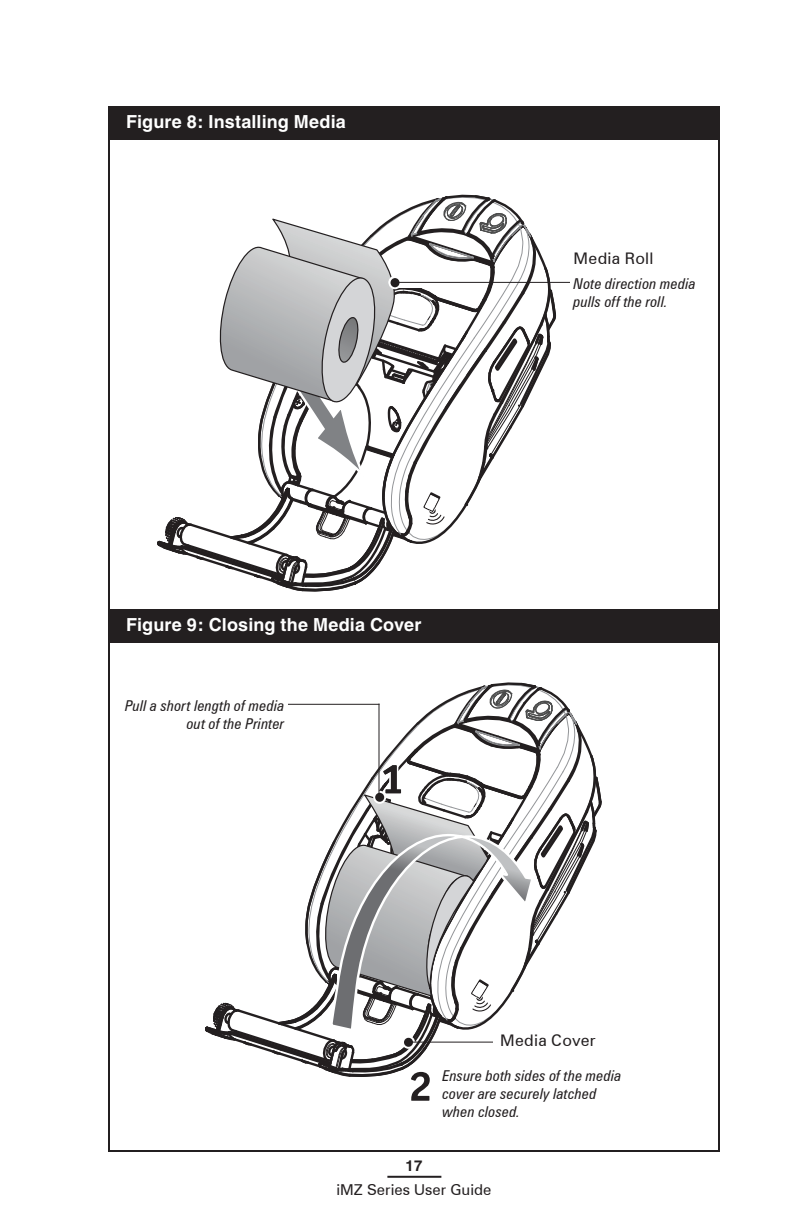
<style>
.page{position:relative;width:792px;height:1224px;background:#fff}
.page>*{position:absolute;margin:0;border:0;box-sizing:border-box;transform-origin:0 0}
.t1{font:700 18px "Helvetica";letter-spacing:.01em;color:#fff}
.t2{font:16px "Zurich BT";letter-spacing:.02em;color:#231f20}
.t3{font:italic condensed 15px/18px "Zurich BT";letter-spacing:.02em;color:#231f20}
.t4{font:15px "Zurich BT";color:#231f20}
.t5{font:700 15px "Helvetica";color:#231f20}
</style>
<div class="page">
<hr style="left:387px;top:1176px;width:54px;height:2px;background:#231f20">
<svg style="left:157px;top:194px;width:400px;height:398px"></svg>
<svg style="left:205px;top:682px;width:397px;height:419px"></svg>
<div style="left:394px;top:276px;width:52px;height:12px;background:#fff"></div>
<svg style="left:389px;top:276px;width:13px;height:13px"></svg>
<div style="left:391px;top:278px;width:9px;height:9px;background:#231f20;border-radius:50%"></div>
<hr style="left:395px;top:282px;width:202px;height:1px;background:#231f20">
<div style="left:108px;top:106px;width:612px;height:34px;background:#231f20"></div>
<div style="left:570px;top:252px;width:135px;height:64px;background:#fff"></div>
<svg style="left:402px;top:1036px;width:13px;height:13px"></svg>
<div style="left:404px;top:1038px;width:9px;height:9px;background:#231f20;border-radius:50%"></div>
<hr style="left:409px;top:1042px;width:125px;height:1px;background:#231f20">
<svg style="left:373px;top:791px;width:13px;height:13px"></svg>
<div style="left:375px;top:793px;width:9px;height:9px;background:#231f20;border-radius:50%"></div>
<hr style="left:378px;top:704px;width:2px;height:93px;background:#231f20">
<hr style="left:210px;top:704px;width:170px;height:1px;background:#231f20">
<div style="left:494px;top:1034px;width:124px;height:17px;background:#fff"></div>
<div style="left:122px;top:696px;width:166px;height:38px;background:#fff"></div>
<div style="left:108px;top:609px;width:612px;height:34px;background:#231f20"></div>
<p class="t1" style="left:126px;top:111px;width:221px">Figure 8: Installing Media</p>
<p class="t2" style="left:574px;top:249px;width:81px">Media Roll</p>
<p class="t3" style="left:574px;top:275px;width:124px">Note direction media pulls off the roll.</p>
<p class="t1" style="left:126px;top:613px;width:297px">Figure 9: Closing the Media Cover</p>
<p class="t3" style="left:125px;top:697px;width:161px;text-align:right">Pull a short length of media out of the Printer</p>
<p class="t2" style="left:500px;top:1031px;width:97px">Media Cover</p>
<p class="t3" style="left:442px;top:1066px;width:180px">Ensure both sides of the media cover are securely latched when closed.</p>
<p class="t5" style="left:406px;top:1157px;width:18px">17</p>
<p class="t4" style="left:336px;top:1181px;width:157px">iMZ Series User Guide</p>
</div>
